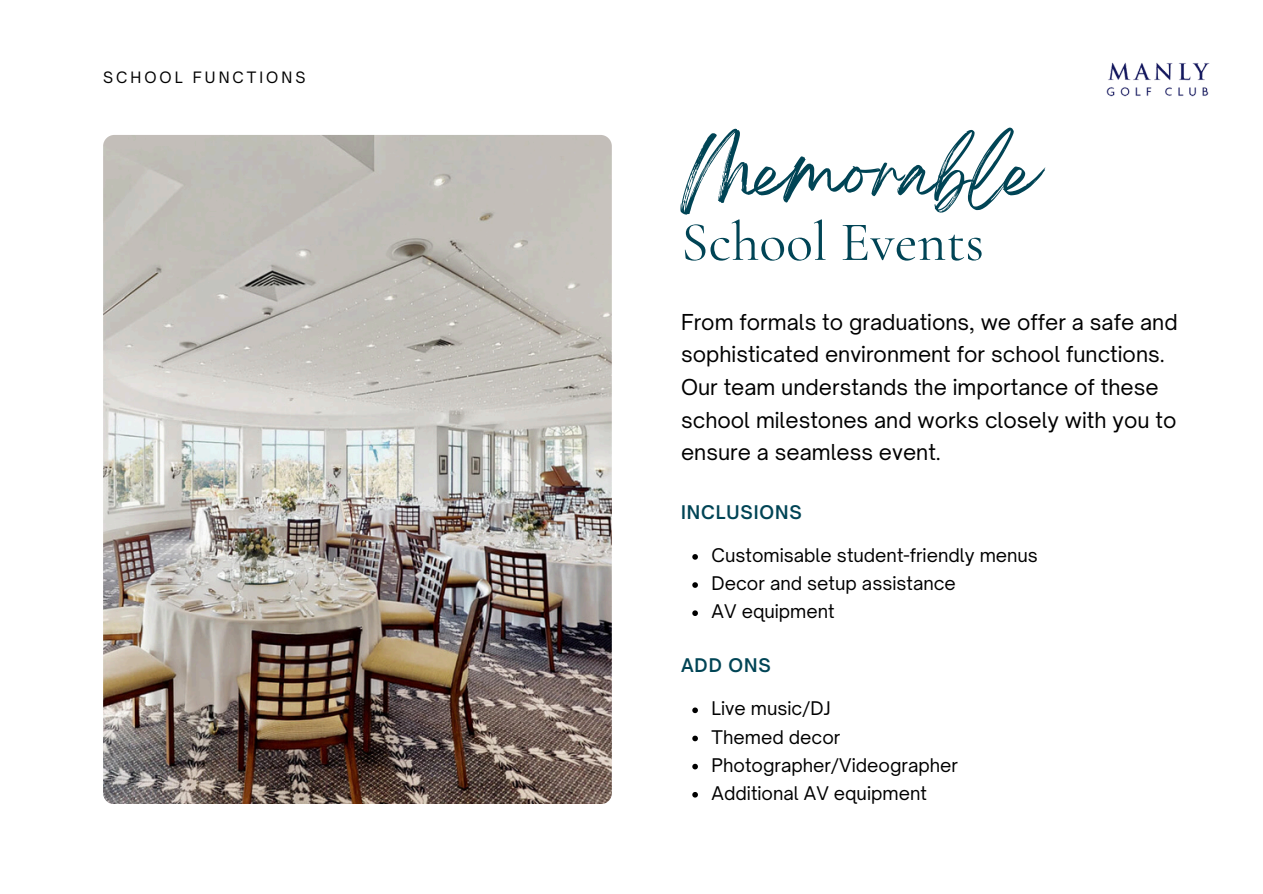
<style>
.page{position:relative;width:1263px;height:894px;background:#fff}
.page>*{position:absolute;margin:0;border:0;box-sizing:border-box;transform-origin:0 0}
.t1{font:64.95px "Breathing";color:#045}
.t2{font:55.95px "Cormorant Garamond";color:#045}
.t3{font:21px/32.7px "Open Sauce One";color:#000}
.t4{font:18px "Open Sauce One";color:#000}
.t5{font:600 18px "Open Sauce One";letter-spacing:.05em;color:#045}
.t6{font:15px "Open Sauce One";letter-spacing:.2em;color:#000}
</style>
<div class="page">
<img style="left:1106px;top:62px;width:103px;height:35px">
<svg style="left:692px;top:554px;width:6px;height:5px"></svg>
<svg style="left:692px;top:582px;width:6px;height:5px"></svg>
<svg style="left:692px;top:610px;width:6px;height:5px"></svg>
<svg style="left:692px;top:707px;width:6px;height:6px"></svg>
<svg style="left:692px;top:735px;width:6px;height:6px"></svg>
<svg style="left:692px;top:763px;width:6px;height:6px"></svg>
<svg style="left:692px;top:792px;width:6px;height:5px"></svg>
<img style="left:103px;top:135px;width:509px;height:668px;border-radius:11px">
<p class="t6" style="left:103px;top:68px;width:204px">SCHOOL FUNCTIONS</p>
<p class="t1" style="left:681px;top:153px;width:359px">Memorable</p>
<p class="t2" style="left:681px;top:208px;width:305px">School Events</p>
<p class="t3" style="left:681px;top:305px;width:498px">From formals to graduations, we offer a safe and sophisticated environment for school functions.<br>Our team understands the importance of these school milestones and works closely with you to ensure a seamless event.</p>
<p class="t5" style="left:681px;top:500px;width:122px">INCLUSIONS</p>
<h2 class="t4" style="left:712px;top:543px;width:328px">Customisable student-friendly menus</h2>
<h3 class="t4" style="left:712px;top:572px;width:246px">Decor and setup assistance</h3>
<h4 class="t4" style="left:712px;top:600px;width:125px">AV equipment</h4>
<p class="t5" style="left:681px;top:654px;width:91px">ADD ONS</p>
<p class="t4" style="left:712px;top:697px;width:121px">Live music/DJ</p>
<p class="t4" style="left:712px;top:725px;width:130px">Themed decor</p>
<h4 class="t4" style="left:712px;top:753px;width:248px">Photographer/Videographer</h4>
<p class="t4" style="left:712px;top:781px;width:217px">Additional AV equipment</p>
</div>
